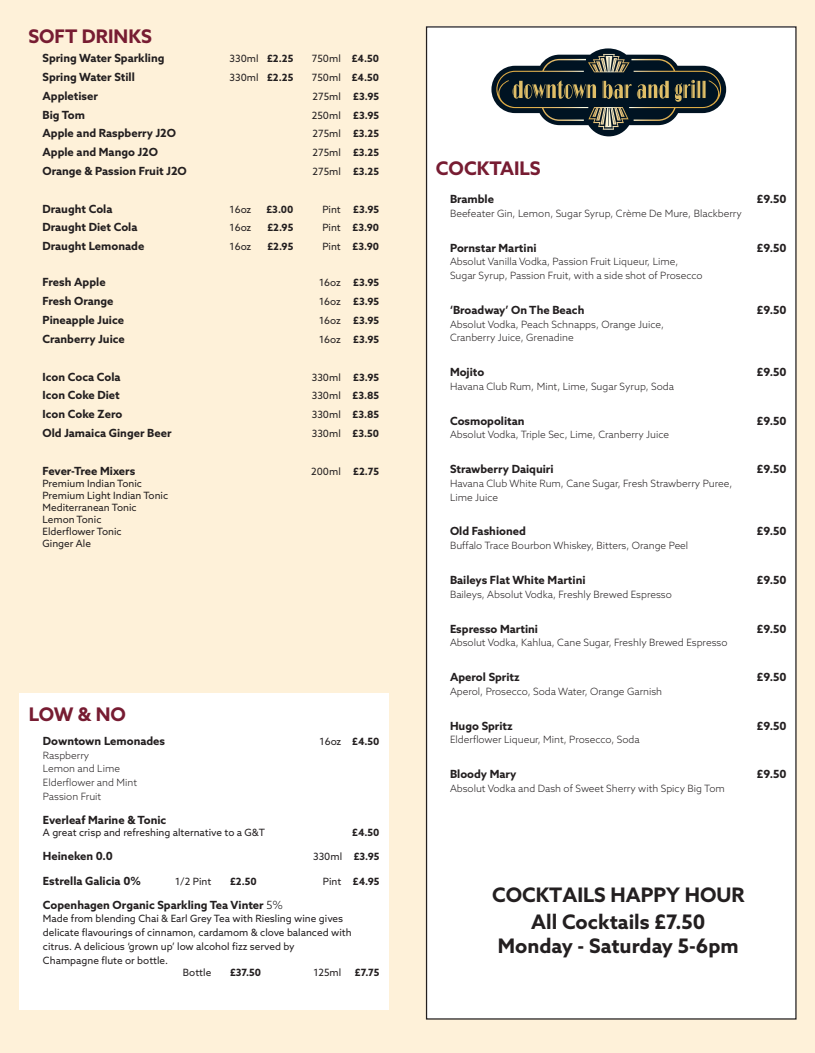
<style>
.page{position:relative;width:815px;height:1053px;background:#fff}
.page>*{position:absolute;margin:0;border:0;box-sizing:border-box;transform-origin:0 0}
.t1{font:700 20px/24px "Azo Sans";color:#231f20;text-align:center}
.t2{font:700 18.75px "Azo Sans";color:#771c32}
.t3{font:700 11.25px "Azo Sans";color:#231f20}
.t4{font:300 10px/13.8px "Azo Sans";color:#231f20}
.t5{font:10px/12px "Azo Sans";color:#231f20}
.t6{font:700 10px "Azo Sans";color:#231f20}
.s1{font-weight:700}
.s2{font-weight:400}
.s3{font-weight:300;color:#000}
</style>
<div class="page">
<div style="left:407px;top:0;width:408px;height:1052px;background:#fef1d9"></div>
<div style="left:0;top:0;width:407px;height:1052px;background:#fef1d9"></div>
<div style="left:427px;top:27px;width:369px;height:991px;background:#fff"></div>
<svg style="left:491px;top:48px;width:235px;height:88px"></svg>
<div style="left:19px;top:693px;width:370px;height:316px;background:#fff"></div>
<p class="t2" style="left:28px;top:24px;width:125px">SOFT DRINKS</p>
<p class="t3" style="left:43px;top:51px;width:123px">Spring Water Sparkling</p>
<p class="t5" style="left:230px;top:52px;width:65px">330ml <span class="s1">£2.25</span></p>
<p class="t5" style="left:312px;top:52px;width:69px">750ml <span class="s1">£4.50</span></p>
<p class="t3" style="left:43px;top:69px;width:94px">Spring Water Still</p>
<p class="t5" style="left:230px;top:71px;width:65px">330ml <span class="s1">£2.25</span></p>
<p class="t5" style="left:312px;top:71px;width:69px">750ml <span class="s1">£4.50</span></p>
<p class="t3" style="left:43px;top:88px;width:57px">Appletiser</p>
<p class="t5" style="left:312px;top:90px;width:68px">275ml <span class="s1">£3.95</span></p>
<p class="t3" style="left:43px;top:107px;width:44px">Big Tom</p>
<p class="t5" style="left:312px;top:109px;width:69px">250ml <span class="s1">£3.95</span></p>
<p class="t3" style="left:43px;top:126px;width:135px">Apple and Raspberry J2O</p>
<p class="t5" style="left:312px;top:128px;width:68px">275ml <span class="s1">£3.25</span></p>
<p class="t3" style="left:43px;top:145px;width:117px">Apple and Mango J2O</p>
<p class="t5" style="left:312px;top:146px;width:68px">275ml <span class="s1">£3.25</span></p>
<p class="t3" style="left:43px;top:163px;width:146px">Orange &amp; Passion Fruit J2O</p>
<p class="t5" style="left:312px;top:165px;width:68px">275ml <span class="s1">£3.25</span></p>
<p class="t3" style="left:43px;top:201px;width:71px">Draught Cola</p>
<p class="t5" style="left:230px;top:203px;width:23px">16oz</p>
<p class="t6" style="left:266px;top:202px;width:28px">£3.00</p>
<p class="t6" style="left:322px;top:202px;width:58px"><span class="s2">Pint</span> £3.95</p>
<p class="t3" style="left:43px;top:220px;width:96px">Draught Diet Cola</p>
<p class="t5" style="left:230px;top:222px;width:23px">16oz</p>
<p class="t6" style="left:267px;top:221px;width:28px">£2.95</p>
<p class="t6" style="left:322px;top:221px;width:58px"><span class="s2">Pint</span> £3.90</p>
<p class="t3" style="left:43px;top:239px;width:103px">Draught Lemonade</p>
<p class="t5" style="left:230px;top:240px;width:23px">16oz</p>
<p class="t6" style="left:267px;top:240px;width:28px">£2.95</p>
<p class="t6" style="left:322px;top:240px;width:58px"><span class="s2">Pint</span> £3.90</p>
<p class="t3" style="left:43px;top:275px;width:65px">Fresh Apple</p>
<p class="t6" style="left:319px;top:276px;width:61px"><span class="s2">16oz</span> £3.95</p>
<p class="t3" style="left:43px;top:294px;width:73px">Fresh Orange</p>
<p class="t6" style="left:319px;top:295px;width:61px"><span class="s2">16oz</span> £3.95</p>
<p class="t3" style="left:43px;top:312px;width:83px">Pineapple Juice</p>
<p class="t6" style="left:319px;top:314px;width:61px"><span class="s2">16oz</span> £3.95</p>
<p class="t3" style="left:43px;top:331px;width:84px">Cranberry Juice</p>
<p class="t6" style="left:319px;top:333px;width:61px"><span class="s2">16oz</span> £3.95</p>
<p class="t3" style="left:43px;top:369px;width:80px">Icon Coca Cola</p>
<p class="t5" style="left:312px;top:371px;width:69px">330ml <span class="s1">£3.95</span></p>
<p class="t3" style="left:43px;top:388px;width:79px">Icon Coke Diet</p>
<p class="t5" style="left:312px;top:389px;width:69px">330ml <span class="s1">£3.85</span></p>
<p class="t3" style="left:43px;top:406px;width:81px">Icon Coke Zero</p>
<p class="t5" style="left:312px;top:408px;width:69px">330ml <span class="s1">£3.85</span></p>
<p class="t3" style="left:43px;top:425px;width:131px">Old Jamaica Ginger Beer</p>
<p class="t5" style="left:312px;top:427px;width:69px">330ml <span class="s1">£3.50</span></p>
<p class="t3" style="left:43px;top:463px;width:94px">Fever-Tree Mixers</p>
<p class="t5" style="left:311px;top:465px;width:69px">200ml <span class="s1">£2.75</span></p>
<p class="t5" style="left:43px;top:477px;width:127px">Premium Indian Tonic<br>Premium Light Indian Tonic<br>Mediterranean Tonic<br>Lemon Tonic<br>Elderflower Tonic<br>Ginger Ale</p>
<p class="t2" style="left:29px;top:701px;width:99px">LOW &amp; NO</p>
<p class="t3" style="left:43px;top:733px;width:124px">Downtown Lemonades</p>
<p class="t6" style="left:320px;top:734px;width:61px"><span class="s2">16oz</span> £4.50</p>
<p class="t4" style="left:43px;top:748px;width:96px">Raspberry<br>Lemon and Lime<br>Elderflower and Mint<br>Passion Fruit</p>
<p class="t3" style="left:43px;top:812px;width:125px">Everleaf Marine &amp; Tonic</p>
<p class="t5" style="left:43px;top:826px;width:224px">A great crisp and refreshing alternative to a G&amp;T</p>
<p class="t6" style="left:352px;top:826px;width:29px">£4.50</p>
<p class="t3" style="left:43px;top:848px;width:71px">Heineken 0.0</p>
<p class="t5" style="left:313px;top:850px;width:68px">330ml <span class="s1">£3.95</span></p>
<p class="t3" style="left:43px;top:873px;width:99px">Estrella Galicia 0%</p>
<p class="t5" style="left:175px;top:874px;width:38px">1/2 Pint</p>
<p class="t6" style="left:230px;top:874px;width:28px">£2.50</p>
<p class="t6" style="left:323px;top:874px;width:58px"><span class="s2">Pint</span> £4.95</p>
<p class="t3" style="left:43px;top:897px;width:242px">Copenhagen Organic Sparkling Tea Vinter <span class="s3">5%</span></p>
<p class="t5" style="left:43px;top:911px;width:310px;line-height:13.8px">Made from blending Chai &amp; Earl Grey Tea with Riesling wine gives delicate flavourings of cinnamon, cardamom &amp; clove balanced with citrus. A delicious ‘grown up’ low alcohol fizz served by Champagne flute or bottle.</p>
<p class="t5" style="left:183px;top:965px;width:30px">Bottle</p>
<p class="t6" style="left:230px;top:965px;width:33px">£37.50</p>
<p class="t5" style="left:313px;top:965px;width:29px">125ml</p>
<p class="t6" style="left:355px;top:965px;width:26px">£7.75</p>
<p class="t2" style="left:436px;top:156px;width:106px">COCKTAILS</p>
<p class="t3" style="left:450px;top:191px;width:46px">Bramble</p>
<p class="t3" style="left:757px;top:191px;width:31px">£9.50</p>
<p class="t4" style="left:450px;top:206px;width:293px">Beefeater Gin, Lemon, Sugar Syrup, Crème De Mure, Blackberry</p>
<p class="t3" style="left:450px;top:240px;width:88px">Pornstar Martini</p>
<p class="t3" style="left:757px;top:240px;width:31px">£9.50</p>
<p class="t4" style="left:450px;top:255px;width:254px">Absolut Vanilla Vodka, Passion Fruit Liqueur, Lime,<br>Sugar Syrup, Passion Fruit, with a side shot of Prosecco</p>
<p class="t3" style="left:450px;top:302px;width:136px">‘Broadway’ On The Beach</p>
<p class="t3" style="left:757px;top:302px;width:31px">£9.50</p>
<p class="t4" style="left:450px;top:317px;width:216px">Absolut Vodka, Peach Schnapps, Orange Juice,<br>Cranberry Juice, Grenadine</p>
<p class="t3" style="left:450px;top:364px;width:36px">Mojito</p>
<p class="t3" style="left:757px;top:364px;width:31px">£9.50</p>
<p class="t4" style="left:450px;top:379px;width:225px">Havana Club Rum, Mint, Lime, Sugar Syrup, Soda</p>
<p class="t3" style="left:450px;top:413px;width:76px">Cosmopolitan</p>
<p class="t3" style="left:757px;top:413px;width:31px">£9.50</p>
<p class="t4" style="left:450px;top:428px;width:221px">Absolut Vodka, Triple Sec, Lime, Cranberry Juice</p>
<p class="t3" style="left:450px;top:461px;width:105px">Strawberry Daiquiri</p>
<p class="t3" style="left:757px;top:461px;width:31px">£9.50</p>
<p class="t4" style="left:450px;top:476px;width:284px">Havana Club White Rum, Cane Sugar, Fresh Strawberry Puree,<br>Lime Juice</p>
<p class="t3" style="left:450px;top:524px;width:77px">Old Fashioned</p>
<p class="t3" style="left:757px;top:524px;width:31px">£9.50</p>
<p class="t4" style="left:450px;top:538px;width:240px">Buffalo Trace Bourbon Whiskey, Bitters, Orange Peel</p>
<p class="t3" style="left:450px;top:572px;width:137px">Baileys Flat White Martini</p>
<p class="t3" style="left:757px;top:572px;width:31px">£9.50</p>
<p class="t4" style="left:450px;top:587px;width:223px">Baileys, Absolut Vodka, Freshly Brewed Espresso</p>
<p class="t3" style="left:450px;top:621px;width:90px">Espresso Martini</p>
<p class="t3" style="left:757px;top:621px;width:31px">£9.50</p>
<p class="t4" style="left:450px;top:635px;width:279px">Absolut Vodka, Kahlua, Cane Sugar, Freshly Brewed Espresso</p>
<p class="t3" style="left:450px;top:669px;width:71px">Aperol Spritz</p>
<p class="t3" style="left:757px;top:669px;width:31px">£9.50</p>
<p class="t4" style="left:450px;top:684px;width:214px">Aperol, Prosecco, Soda Water, Orange Garnish</p>
<p class="t3" style="left:450px;top:718px;width:64px">Hugo Spritz</p>
<p class="t3" style="left:757px;top:718px;width:31px">£9.50</p>
<p class="t4" style="left:450px;top:732px;width:191px">Elderflower Liqueur, Mint, Prosecco, Soda</p>
<p class="t3" style="left:450px;top:766px;width:68px">Bloody Mary</p>
<p class="t3" style="left:757px;top:766px;width:31px">£9.50</p>
<p class="t4" style="left:450px;top:781px;width:276px">Absolut Vodka and Dash of Sweet Sherry with Spicy Big Tom</p>
<p class="t1" style="left:492px;top:882px;width:254px">COCKTAILS HAPPY HOUR</p>
<p class="t1" style="left:498px;top:909px;width:242px">All Cocktails £7.50<br>Monday - Saturday 5-6pm</p>
</div>
